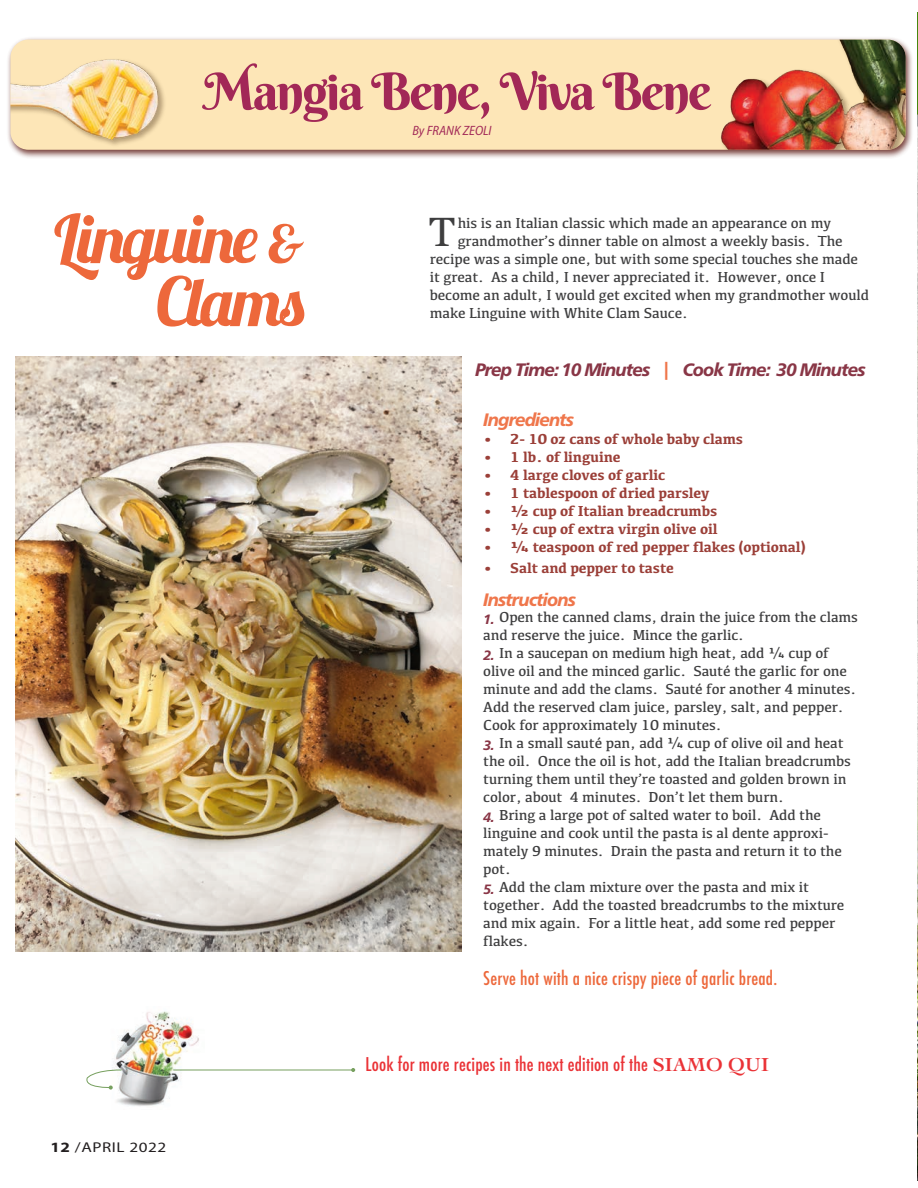
<style>
.page{position:relative;width:918px;height:1188px;background:#fff}
.page>*{position:absolute;margin:0;border:0;box-sizing:border-box;transform-origin:0 0}
.t1{font:67.5px/63px "Lobster 1.3";letter-spacing:-.04em;color:#ed683b;text-align:right}
.t2{font:51.15px "Berkshire Swash";letter-spacing:-.04em;color:#a22857}
.t3{font:40.95px "Georgia";color:#3e3e3f}
.t4{font:500 condensed 18.45px "Futura";letter-spacing:.01em;color:#ea3236}
.t5{font:500 condensed 18.45px "Futura";letter-spacing:.01em;color:#ed683b}
.t6{font:italic 800 18px "Frutiger Neue LT Pro";letter-spacing:-.05em;color:#893646}
.t7{font:italic 800 18px "Frutiger Neue LT Pro";letter-spacing:-.05em;color:#ef764b}
.t8{font:15px/18px "Kefa";letter-spacing:-.01em;color:#3e3e3f}
.t9{font:700 15px "Kefa";letter-spacing:-.01em;color:#9b3f38}
.t10{font:14.25px "Myriad Pro";letter-spacing:.035em;color:#231f20;scale:1.2 1}
.t11{font:italic semi-condensed 13.5px "Myriad Pro";color:#a32c59}
.s1{font-size:52.5px}
.s2{font-weight:700}
.s3{color:#ef764b}
.s4{font-family:"Cochin";font-weight:700;font-stretch:normal;font-size:19.65px}
</style>
<div class="page">
<img style="left:15px;top:356px;width:447px;height:595px">
<img style="left:112px;top:1011px;width:87px;height:95px">
<svg style="left:86px;top:1069px;width:37px;height:21px"></svg>
<hr style="left:173px;top:1069px;width:180px;height:2px;background:#77a05f">
<svg style="left:351px;top:1068px;width:4px;height:4px"></svg>
<div style="left:6px;top:36px;width:908px;height:123px;background:#64251f;opacity:.88"></div>
<img style="left:10px;top:40px;width:896px;height:110px">
<img style="left:917px;top:12px;width:1px;height:1168px">
<p class="t2" style="left:204px;top:60px;width:509px">Mangia Bene, Viva Bene</p>
<p class="t1" style="left:54px;top:206px;width:253px">Linguine <span class="s1">&amp;<br></span>Clams</p>
<p class="t10" style="left:51px;top:1139px;width:98px"><span class="s2">12</span> /APRIL 2022</p>
<p class="t11" style="left:412px;top:123px;width:81px">By FRANK ZEOLI</p>
<p class="t3" style="left:430px;top:202px;width:27px">T</p>
<p class="t8" style="left:458px;top:213px;width:375px">his is an Italian classic which made an appearance on my</p>
<p class="t8" style="left:458px;top:231px;width:386px">grandmother’s dinner table on almost a weekly basis. The</p>
<p class="t8" style="left:430px;top:249px;width:430px">recipe was a simple one, but with some special touches she made</p>
<p class="t8" style="left:430px;top:267px;width:397px">it great. As a child, I never appreciated it. However, once I</p>
<p class="t8" style="left:430px;top:285px;width:441px">become an adult, I would get excited when my grandmother would</p>
<p class="t8" style="left:430px;top:303px;width:259px">make Linguine with White Clam Sauce.</p>
<p class="t6" style="left:475px;top:359px;width:195px">Prep Time: 10 Minutes <span class="s3">|</span></p>
<p class="t6" style="left:683px;top:359px;width:184px">Cook Time: 30 Minutes</p>
<p class="t7" style="left:483px;top:409px;width:92px">Ingredients</p>
<p class="t9" style="left:483px;top:429px;width:261px">• 2- 10 oz cans of whole baby clams</p>
<p class="t9" style="left:483px;top:447px;width:139px">• 1 lb. of linguine</p>
<p class="t9" style="left:483px;top:465px;width:183px">• 4 large cloves of garlic</p>
<p class="t9" style="left:483px;top:483px;width:228px">• 1 tablespoon of dried parsley</p>
<p class="t9" style="left:483px;top:501px;width:235px">• ½ cup of Italian breadcrumbs</p>
<p class="t9" style="left:483px;top:519px;width:236px">• ½ cup of extra virgin olive oil</p>
<p class="t9" style="left:483px;top:537px;width:324px">• ¼ teaspoon of red pepper flakes (optional)</p>
<p class="t9" style="left:483px;top:558px;width:192px">• Salt and pepper to taste</p>
<p class="t7" style="left:483px;top:589px;width:94px">Instructions</p>
<p class="t8" style="left:483px;top:608px;width:376px"><sub>1.</sub> Open the canned clams, drain the juice from the clams and reserve the juice. Mince the garlic.</p>
<p class="t8" style="left:483px;top:644px;width:374px"><sub>2.</sub> In a saucepan on medium high heat, add ¼ cup of olive oil and the minced garlic. Sauté the garlic for one minute and add the clams. Sauté for another 4 minutes.<br>Add the reserved clam juice, parsley, salt, and pepper.<br>Cook for approximately 10 minutes.</p>
<p class="t8" style="left:483px;top:734px;width:369px"><sub>3.</sub> In a small sauté pan, add ¼ cup of olive oil and heat the oil. Once the oil is hot, add the Italian breadcrumbs turning them until they’re toasted and golden brown in color, about 4 minutes. Don’t let them burn.</p>
<p class="t8" style="left:483px;top:806px;width:360px"><sub>4.</sub> Bring a large pot of salted water to boil. Add the linguine and cook until the pasta is al dente approxi&shy;mately 9 minutes. Drain the pasta and return it to the pot.</p>
<p class="t8" style="left:483px;top:878px;width:363px"><sub>5.</sub> Add the clam mixture over the pasta and mix it together. Add the toasted breadcrumbs to the mixture and mix again. For a little heat, add some red pepper flakes.</p>
<p class="t5" style="left:483px;top:966px;width:295px">Serve hot with a nice crispy piece of garlic bread.</p>
<p class="t4" style="left:366px;top:1052px;width:405px">Look for more recipes in the next edition of the <span class="s4">SIAMO QUI</span></p>
</div>
